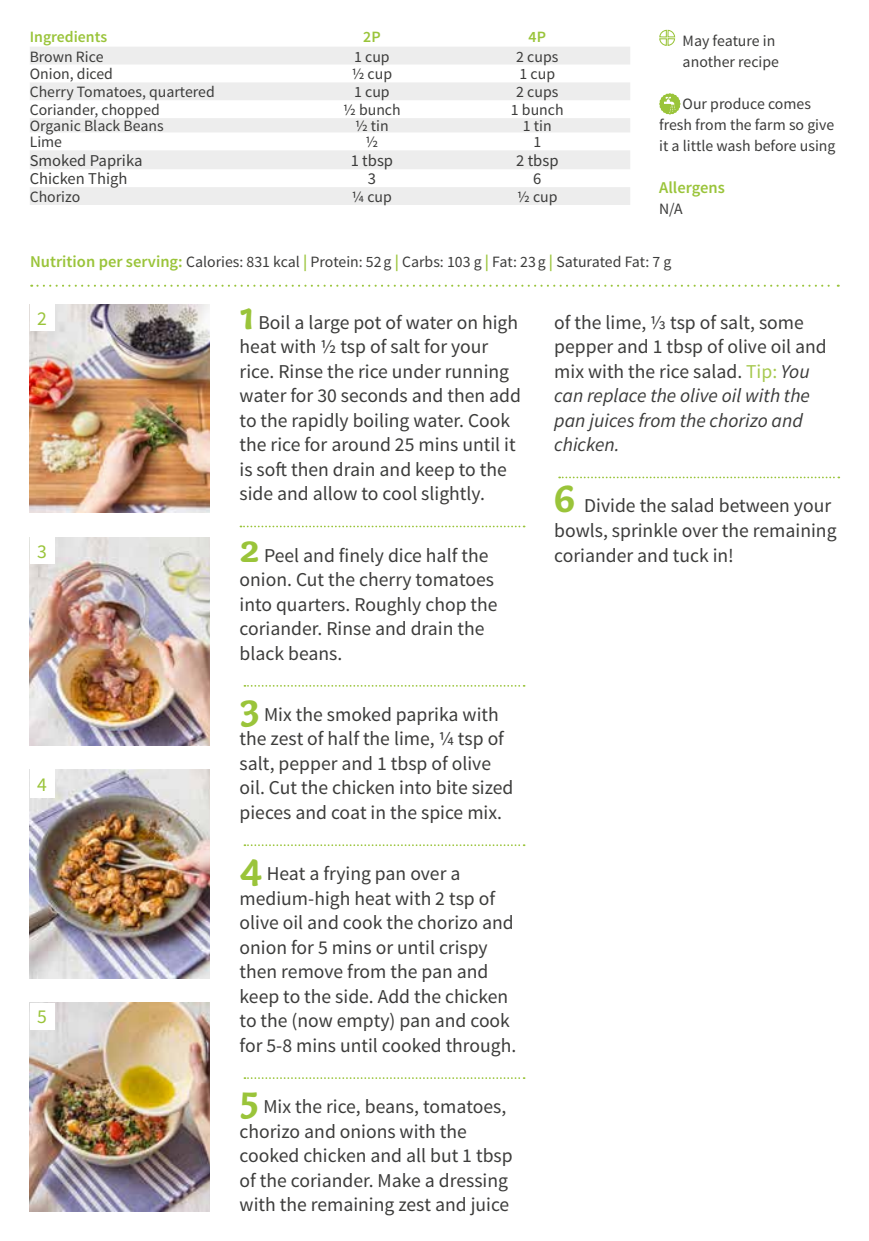
<style>
.page{position:relative;width:869px;height:1241px;background:#fff}
.page>*{position:absolute;margin:0;border:0;box-sizing:border-box;transform-origin:0 0}
.t1{font:19.6px/24.5px "Source Sans Pro";color:#3c3c3b}
.t2{font:19.6px "Source Sans Pro";color:#9ac43a}
.t3{font:16.45px "Source Sans Pro";color:#3c3c3b}
.t4{font:600 16.45px "Source Sans Pro";color:#9ac43a}
.t5{font:15.75px/21px "Source Sans Pro";color:#3c3c3b}
.t6{font:600 15.75px "Source Sans Pro";color:#9ac43a}
.s1{font-weight:600;font-size:16.45px;color:#9ac43a}
.s2{font-family:"Capucine Basic";font-weight:700;font-size:41.12px;color:#9ac43a}
.s3{color:#a6c94f}
.s4{font-style:italic}
</style>
<div class="page">
<img style="left:30px;top:1002px;width:180px;height:208px">
<img style="left:30px;top:769px;width:180px;height:209px">
<img style="left:30px;top:304px;width:180px;height:208px">
<img style="left:30px;top:537px;width:180px;height:208px">
<svg style="left:31px;top:284px;width:807px;height:3px"></svg>
<svg style="left:659px;top:29px;width:16px;height:17px"></svg>
<svg style="left:30px;top:47px;width:600px;height:158px;fill:#ededed"></svg>
<div style="left:30px;top:304px;width:25px;height:26px;background:#fff"></div>
<div style="left:30px;top:537px;width:25px;height:26px;background:#fff"></div>
<div style="left:30px;top:769px;width:25px;height:29px;background:#fff"></div>
<div style="left:30px;top:1002px;width:25px;height:27px;background:#fff"></div>
<svg style="left:240px;top:525px;width:284px;height:2px"></svg>
<svg style="left:244px;top:685px;width:280px;height:1px"></svg>
<svg style="left:244px;top:844px;width:280px;height:2px"></svg>
<svg style="left:244px;top:1077px;width:280px;height:1px"></svg>
<svg style="left:559px;top:476px;width:279px;height:2px"></svg>
<svg style="left:659px;top:93px;width:21px;height:22px"></svg>
<p class="t6" style="left:30px;top:26px;width:79px">Ingredients</p>
<p class="t6" style="left:363px;top:26px;width:19px">2P</p>
<p class="t6" style="left:528px;top:26px;width:19px">4P</p>
<p class="t5" style="left:30px;top:46px;width:75px">Brown Rice</p>
<p class="t5" style="left:354px;top:46px;width:37px">1 cup</p>
<p class="t5" style="left:516px;top:46px;width:44px">2 cups</p>
<p class="t5" style="left:30px;top:64px;width:85px">Onion, diced</p>
<p class="t5" style="left:351px;top:64px;width:42px">½ cup</p>
<p class="t5" style="left:519px;top:64px;width:37px">1 cup</p>
<p class="t5" style="left:30px;top:82px;width:186px">Cherry Tomatoes, quartered</p>
<p class="t5" style="left:354px;top:82px;width:37px">1 cup</p>
<p class="t5" style="left:516px;top:82px;width:44px">2 cups</p>
<p class="t5" style="left:30px;top:100px;width:132px">Coriander, chopped</p>
<p class="t5" style="left:343px;top:100px;width:59px">½ bunch</p>
<p class="t5" style="left:510px;top:100px;width:54px">1 bunch</p>
<p class="t5" style="left:30px;top:116px;width:135px">Organic Black Beans</p>
<p class="t5" style="left:355px;top:116px;width:35px">½ tin</p>
<p class="t5" style="left:522px;top:116px;width:30px">1 tin</p>
<p class="t5" style="left:30px;top:132px;width:34px">Lime</p>
<p class="t5" style="left:365px;top:132px;width:14px">½</p>
<p class="t5" style="left:533px;top:132px;width:9px">1</p>
<p class="t3" style="left:30px;top:150px;width:114px">Smoked Paprika</p>
<p class="t3" style="left:350px;top:150px;width:44px">1 tbsp</p>
<p class="t3" style="left:516px;top:150px;width:44px">2 tbsp</p>
<p class="t3" style="left:30px;top:169px;width:99px">Chicken Thigh</p>
<p class="t3" style="left:367px;top:169px;width:10px">3</p>
<p class="t3" style="left:533px;top:169px;width:10px">6</p>
<p class="t5" style="left:30px;top:186px;width:52px">Chorizo</p>
<p class="t5" style="left:352px;top:186px;width:41px">¼ cup</p>
<p class="t5" style="left:517px;top:186px;width:42px">½ cup</p>
<p class="t5" style="left:682px;top:30px;width:98px">May feature in another recipe</p>
<p class="t5" style="left:659px;top:93px;width:178px;text-align:center">Our produce comes<br>fresh from the farm so give it a little wash before using</p>
<p class="t4" style="left:659px;top:177px;width:67px">Allergens</p>
<p class="t5" style="left:659px;top:198px;width:25px">N/A</p>
<p class="t5" style="left:30px;top:252px;width:642px"><span class="s1">Nutrition per serving:</span> Calories: 831 kcal <span class="s1">|</span> Protein: 52g <span class="s1">|</span> Carbs: 103 g <span class="s1">|</span> Fat: 23g <span class="s1">|</span> Saturated Fat: 7 g</p>
<p class="t2" style="left:37px;top:306px;width:11px">2</p>
<p class="t2" style="left:37px;top:539px;width:11px">3</p>
<p class="t2" style="left:37px;top:772px;width:11px">4</p>
<p class="t2" style="left:37px;top:1004px;width:11px">5</p>
<p class="t1" style="left:239px;top:310px;width:283px"><span class="s2">1</span> Boil a large pot of water on high heat with ½ tsp of salt for your rice. Rinse the rice under running water for 30 seconds and then add to the rapidly boiling water. Cook the rice for around 25 mins until it is soft then drain and keep to the side and allow to cool slightly.</p>
<p class="t1" style="left:239px;top:543px;width:259px"><span class="s2">2</span> Peel and finely dice half the onion. Cut the cherry tomatoes into quarters. Roughly chop the coriander. Rinse and drain the black beans.</p>
<p class="t1" style="left:239px;top:702px;width:275px"><span class="s2">3</span> Mix the smoked paprika with the zest of half the lime, ¼ tsp of salt, pepper and 1 tbsp of olive oil. Cut the chicken into bite sized pieces and coat in the spice mix.</p>
<p class="t1" style="left:239px;top:861px;width:278px"><span class="s2">4</span> Heat a frying pan over a medium-high heat with 2 tsp of olive oil and cook the chorizo and onion for 5 mins or until crispy then remove from the pan and keep to the side. Add the chicken to the (now empty) pan and cook for 5-8 mins until cooked through.</p>
<p class="t1" style="left:239px;top:1094px;width:274px"><span class="s2">5</span> Mix the rice, beans, tomatoes, chorizo and onions with the cooked chicken and all but 1 tbsp of the coriander. Make a dressing with the remaining zest and juice</p>
<p class="t1" style="left:554px;top:310px;width:274px">of the lime, ⅓ tsp of salt, some pepper and 1 tbsp of olive oil and mix with the rice salad. <span class="s3">Tip:</span> <span class="s4">You can replace the olive oil with the pan juices from the chorizo and chicken.</span></p>
<p class="t1" style="left:554px;top:494px;width:284px"><span class="s2">6</span> Divide the salad between your bowls, sprinkle over the remaining coriander and tuck in!</p>
</div>
